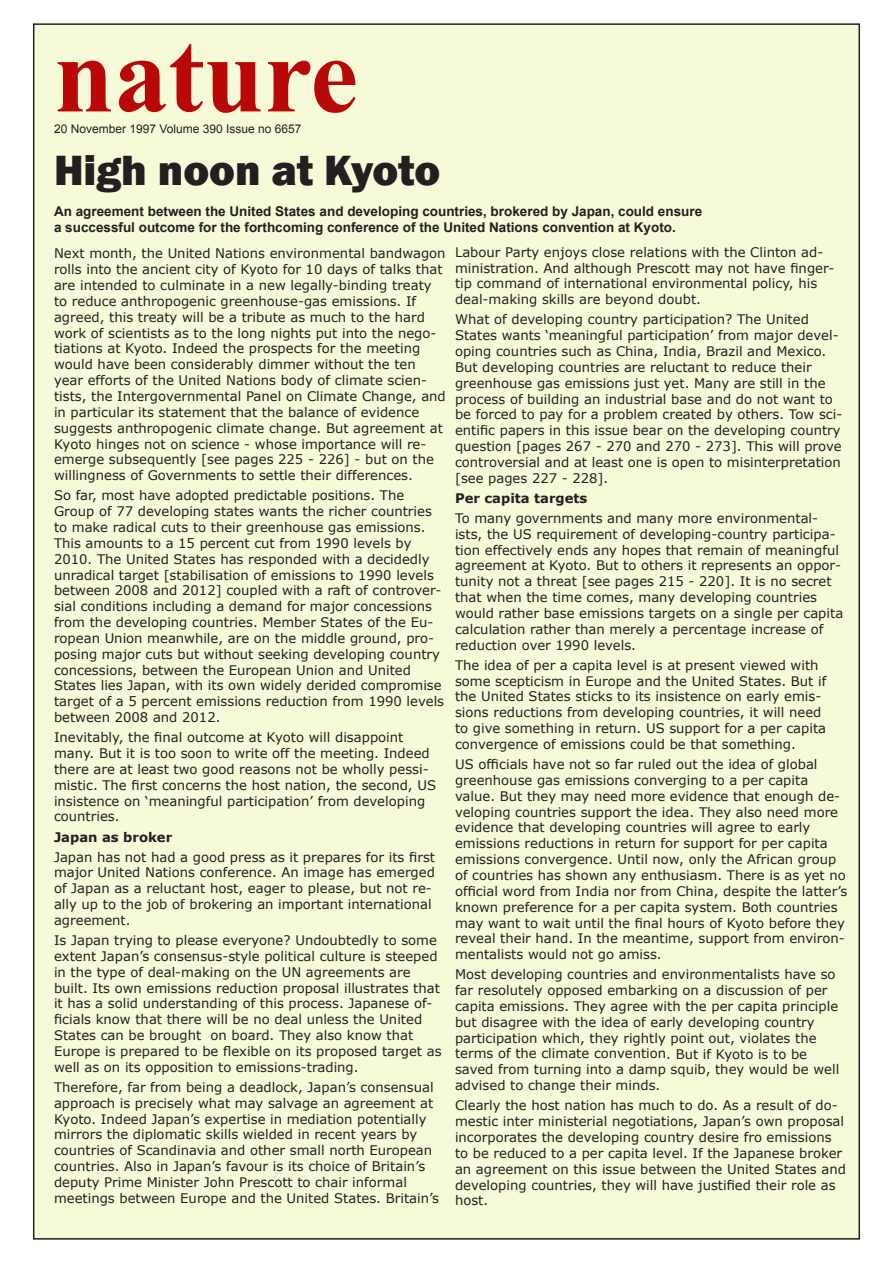
<style>
.page{position:relative;width:893px;height:1263px;background:#fff}
.page>*{position:absolute;margin:0;border:0;box-sizing:border-box;transform-origin:0 0}
.t1{font:700 108px "Times New Roman";color:#b80908}
.t2{font:800 43.5px "Franklin Gothic";color:#231f20}
.t3{font:700 13.5px/16.2px "Arial";color:#231f20}
.t4{font:13.2px/15.9px "Verdana";color:#231f20}
.t5{font:700 13.2px "Verdana";color:#231f20}
.t6{font:12px "Arial";color:#231f20}
</style>
<div class="page">
<div style="left:34px;top:24px;width:825px;height:1215px;background:#f6fad9"></div>
<p class="t1" style="left:54px;top:1px;width:306px">nature</p>
<p class="t6" style="left:54px;top:121px;width:249px">20 November 1997 Volume 390 Issue no 6657</p>
<p class="t2" style="left:54px;top:142px;width:388px">High noon at Kyoto</p>
<p class="t3" style="left:54px;top:203px;width:650px">An agreement between the United States and developing countries, brokered by Japan, could ensure a successful outcome for the forthcoming conference of the United Nations convention at Kyoto.</p>
<p class="t4" style="left:54px;top:246px;width:393px">Next month, the United Nations environmental bandwagon rolls into the ancient city of Kyoto for 10 days of talks that are intended to culminate in a new legally-binding treaty to reduce anthropogenic greenhouse-gas emissions. If agreed, this treaty will be a tribute as much to the hard work of scientists as to the long nights put into the nego&shy;tiations at Kyoto. Indeed the prospects for the meeting would have been considerably dimmer without the ten year efforts of the United Nations body of climate scien&shy;tists, the Intergovernmental Panel on Climate Change, and in particular its statement that the balance of evidence suggests anthropogenic climate change. But agreement at Kyoto hinges not on science - whose importance will re&shy;emerge subsequently [see pages 225 - 226] - but on the willingness of Governments to settle their differences.</p>
<p class="t4" style="left:54px;top:487px;width:392px">So far, most have adopted predictable positions. The Group of 77 developing states wants the richer countries to make radical cuts to their greenhouse gas emissions.<br>This amounts to a 15 percent cut from 1990 levels by 2010. The United States has responded with a decidedly unradical target [stabilisation of emissions to 1990 levels between 2008 and 2012] coupled with a raft of controver&shy;sial conditions including a demand for major concessions from the developing countries. Member States of the Eu&shy;ropean Union meanwhile, are on the middle ground, pro&shy;posing major cuts but without seeking developing country concessions, between the European Union and United States lies Japan, with its own widely derided compromise target of a 5 percent emissions reduction from 1990 levels between 2008 and 2012.</p>
<p class="t4" style="left:54px;top:729px;width:384px">Inevitably, the final outcome at Kyoto will disappoint many. But it is too soon to write off the meeting. Indeed there are at least two good reasons not be wholly pessi&shy;mistic. The first concerns the host nation, the second, US insistence on ‘meaningful participation’ from developing countries.</p>
<p class="t5" style="left:54px;top:827px;width:120px">Japan as broker</p>
<p class="t4" style="left:54px;top:849px;width:383px">Japan has not had a good press as it prepares for its first major United Nations conference. An image has emerged of Japan as a reluctant host, eager to please, but not re&shy;ally up to the job of brokering an important international agreement.</p>
<p class="t4" style="left:54px;top:932px;width:389px">Is Japan trying to please everyone? Undoubtedly to some extent Japan’s consensus-style political culture is steeped in the type of deal-making on the UN agreements are built. Its own emissions reduction proposal illustrates that it has a solid understanding of this process. Japanese of&shy;ficials know that there will be no deal unless the United States can be brought on board. They also know that Europe is prepared to be flexible on its proposed target as well as on its opposition to emissions-trading.</p>
<p class="t4" style="left:54px;top:1079px;width:387px">Therefore, far from being a deadlock, Japan’s consensual approach is precisely what may salvage an agreement at Kyoto. Indeed Japan’s expertise in mediation potentially mirrors the diplomatic skills wielded in recent years by countries of Scandinavia and other small north European countries. Also in Japan’s favour is its choice of Britain’s deputy Prime Minister John Prescott to chair informal meetings between Europe and the United States. Britain’s</p>
<p class="t4" style="left:455px;top:244px;width:381px">Labour Party enjoys close relations with the Clinton ad&shy;ministration. And although Prescott may not have finger&shy;tip command of international environmental policy, his deal-making skills are beyond doubt.</p>
<p class="t4" style="left:455px;top:311px;width:389px">What of developing country participation? The United States wants ‘meaningful participation’ from major devel&shy;oping countries such as China, India, Brazil and Mexico.<br>But developing countries are reluctant to reduce their greenhouse gas emissions just yet. Many are still in the process of building an industrial base and do not want to be forced to pay for a problem created by others. Tow sci&shy;entific papers in this issue bear on the developing country question [pages 267 - 270 and 270 - 273]. This will prove controversial and at least one is open to misinterpretation [see pages 227 - 228].</p>
<p class="t5" style="left:455px;top:489px;width:134px">Per capita targets</p>
<p class="t4" style="left:455px;top:510px;width:390px">To many governments and many more environmental&shy;ists, the US requirement of developing-country participa&shy;tion effectively ends any hopes that remain of meaningful agreement at Kyoto. But to others it represents an oppor&shy;tunity not a threat [see pages 215 - 220]. It is no secret that when the time comes, many developing countries would rather base emissions targets on a single per capita calculation rather than merely a percentage increase of reduction over 1990 levels.</p>
<p class="t4" style="left:455px;top:657px;width:373px">The idea of per a capita level is at present viewed with some scepticism in Europe and the United States. But if the United States sticks to its insistence on early emis&shy;sions reductions from developing countries, it will need to give something in return. US support for a per capita convergence of emissions could be that something.</p>
<p class="t4" style="left:455px;top:756px;width:394px">US officials have not so far ruled out the idea of global greenhouse gas emissions converging to a per capita value. But they may need more evidence that enough de&shy;veloping countries support the idea. They also need more evidence that developing countries will agree to early emissions reductions in return for support for per capita emissions convergence. Until now, only the African group of countries has shown any enthusiasm. There is as yet no official word from India nor from China, despite the latter’s known preference for a per capita system. Both countries may want to wait until the final hours of Kyoto before they reveal their hand. In the meantime, support from environ&shy;mentalists would not go amiss.</p>
<p class="t4" style="left:455px;top:966px;width:386px">Most developing countries and environmentalists have so far resolutely opposed embarking on a discussion of per capita emissions. They agree with the per capita principle but disagree with the idea of early developing country participation which, they rightly point out, violates the terms of the climate convention. But if Kyoto is to be saved from turning into a damp squib, they would be well advised to change their minds.</p>
<p class="t4" style="left:455px;top:1097px;width:392px">Clearly the host nation has much to do. As a result of do&shy;mestic inter ministerial negotiations, Japan’s own proposal incorporates the developing country desire fro emissions to be reduced to a per capita level. If the Japanese broker an agreement on this issue between the United States and developing countries, they will have justified their role as host.</p>
</div>
